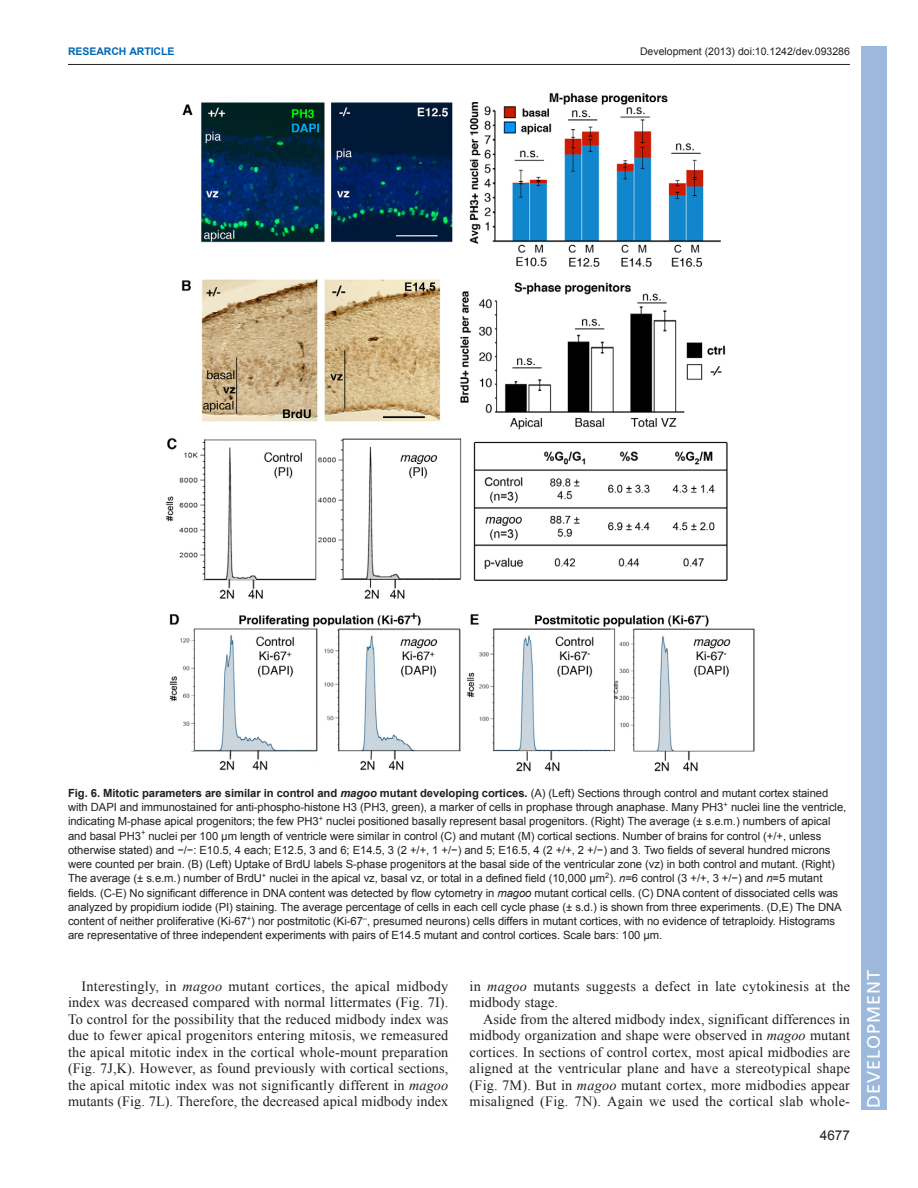
<style>
.page{position:relative;width:918px;height:1188px;background:#fff}
.page>*{position:absolute;margin:0;border:0;box-sizing:border-box;transform-origin:0 0}
.t1{font:18px "Frutiger LT Std";letter-spacing:.055em;color:#fff}
.t2{font:14.25px/16.5px "Times New Roman";letter-spacing:.015em;color:#231f20;text-align:justify}
.t3{font:13.5px "Arial";color:#231f20}
.t4{font:11.25px/14.2px "Arial";letter-spacing:-.005em;color:#231f20}
.t5{font:10.5px "Arial";color:#231f20}
.t6{font:700 10.5px "Arial";letter-spacing:-.005em;color:#0166b3}
.s1{font-weight:700}
.s2{font-weight:700;font-style:italic}
.s3{font-style:italic}
</style>
<div class="page">
<hr style="left:68px;top:64px;width:782px;height:1px;background:#231f20">
<img style="left:165px;top:93px;width:590px;height:679px">
<div style="left:861px;top:46px;width:25px;height:1064px;background:#9cb9db"></div>
<p class="t6" style="left:68px;top:45px;width:108px">RESEARCH ARTICLE</p>
<p class="t5" style="left:640px;top:45px;width:211px">Development (2013) doi:10.1242/dev.093286</p>
<p class="t4" style="left:68px;top:786px;width:780px"><span class="s1">Fig. 6. Mitotic parameters are similar in control and</span> <span class="s2">magoo</span> <span class="s1">mutant developing cortices.</span> (A) (Left) Sections through control and mutant cortex stained with DAPI and immunostained for anti-phospho-histone H3 (PH3, green), a marker of cells in prophase through anaphase. Many PH3<sup>+</sup> nuclei line the ventricle, indicating M-phase apical progenitors; the few PH3<sup>+</sup> nuclei positioned basally represent basal progenitors. (Right) The average (± s.e.m.) numbers of apical and basal PH3<sup>+</sup> nuclei per 100 μm length of ventricle were similar in control (C) and mutant (M) cortical sections. Number of brains for control (+/+, unless otherwise stated) and −/−: E10.5, 4 each; E12.5, 3 and 6; E14.5, 3 (2 +/+, 1 +/−) and 5; E16.5, 4 (2 +/+, 2 +/−) and 3. Two fields of several hundred microns were counted per brain. (B) (Left) Uptake of BrdU labels S-phase progenitors at the basal side of the ventricular zone (vz) in both control and mutant. (Right)<br>The average (± s.e.m.) number of BrdU<sup>+</sup> nuclei in the apical vz, basal vz, or total in a defined field (10,000 μm<sup>2</sup>). <span class="s3">n</span>=6 control (3 +/+, 3 +/−) and <span class="s3">n</span>=5 mutant fields. (C-E) No significant difference in DNA content was detected by flow cytometry in <span class="s3">magoo</span> mutant cortical cells. (C) DNA content of dissociated cells was analyzed by propidium iodide (PI) staining. The average percentage of cells in each cell cycle phase (± s.d.) is shown from three experiments. (D,E) The DNA content of neither proliferative (Ki-67<sup>+</sup>) nor postmitotic (Ki-67<sup>–</sup>, presumed neurons) cells differs in mutant cortices, with no evidence of tetraploidy. Histograms are representative of three independent experiments with pairs of E14.5 mutant and control cortices. Scale bars: 100 μm.</p>
<p class="t2" style="left:68px;top:978px;width:382px;text-indent:14px">Interestingly, in <span class="s3">magoo</span> mutant cortices, the apical midbody index was decreased compared with normal littermates (Fig. 7I).<br>To control for the possibility that the reduced midbody index was due to fewer apical progenitors entering mitosis, we remeasured the apical mitotic index in the cortical whole-mount preparation (Fig. 7J,K). However, as found previously with cortical sections, the apical mitotic index was not significantly different in <span class="s3">magoo </span>mutants (Fig. 7L). Therefore, the decreased apical midbody index</p>
<p class="t2" style="left:470px;top:978px;width:382px">in <span class="s3">magoo</span> mutants suggests a defect in late cytokinesis at the midbody stage.</p>
<p class="t2" style="left:470px;top:1011px;width:382px;text-indent:13px">Aside from the altered midbody index, significant differences in midbody organization and shape were observed in <span class="s3">magoo</span> mutant cortices. In sections of control cortex, most apical midbodies are aligned at the ventricular plane and have a stereotypical shape (Fig. 7M). But in <span class="s3">magoo</span> mutant cortex, more midbodies appear misaligned (Fig. 7N). Again we used the cortical slab whole-</p>
<p class="t3" style="left:820px;top:1128px;width:32px">4677</p>
<h1 class="t1" style="left:863px;top:1108px;width:140px;rotate:-90deg">DEVELOPMENT</h1>
</div>
